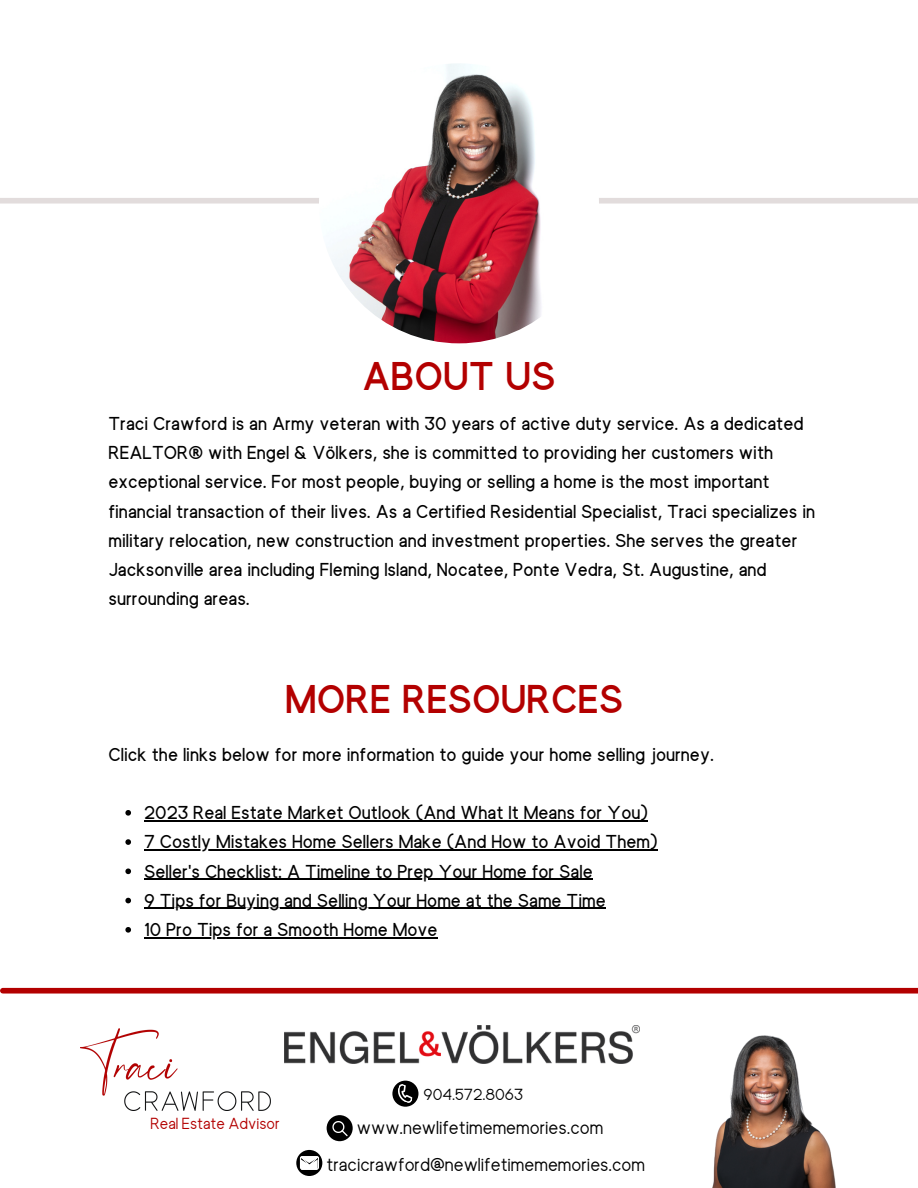
<style>
.page{position:relative;width:918px;height:1188px;background:#fff}
.page>*{position:absolute;margin:0;border:0;box-sizing:border-box;transform-origin:0 0}
.t1{font:700 45px "Giuconda";color:#b30000}
.t2{font:600 21px/29.2px "Giuconda";color:#000}
.t3{font:21px "Giuconda";color:#000}
.t4{font:18px "Giuconda";color:#b30000}
.t5{font:18px "Giuconda";color:#000}
</style>
<div class="page">
<div style="left:0;top:198px;width:918px;height:6px;background:#e2dcdc"></div>
<img style="left:319px;top:63px;width:280px;height:280px;border-radius:50%">
<div style="left:296px;top:1150px;width:26px;height:26px;background:#000;border-radius:50%"></div>
<svg style="left:392px;top:1081px;width:26px;height:26px"></svg>
<div style="left:327px;top:1115px;width:26px;height:26px;background:#000;border-radius:50%"></div>
<svg style="left:332px;top:1121px;width:16px;height:15px"></svg>
<svg style="left:300px;top:1156px;width:19px;height:14px"></svg>
<svg style="left:395px;top:1083px;width:21px;height:21px"></svg>
<img style="left:712px;top:1035px;width:124px;height:153px">
<div style="left:3px;top:988px;width:915px;height:6px;background:#b30000"></div>
<img style="left:81px;top:1028px;width:190px;height:83px">
<img style="left:284px;top:1026px;width:356px;height:38px">
<svg style="left:125px;top:810px;width:6px;height:6px"></svg>
<hr style="left:144px;top:820px;width:504px;height:1px;background:#000">
<svg style="left:125px;top:839px;width:6px;height:6px"></svg>
<hr style="left:144px;top:849px;width:514px;height:2px;background:#000">
<svg style="left:125px;top:869px;width:6px;height:5px"></svg>
<hr style="left:144px;top:879px;width:449px;height:1px;background:#000">
<svg style="left:125px;top:898px;width:6px;height:5px"></svg>
<hr style="left:144px;top:908px;width:462px;height:1px;background:#000">
<svg style="left:125px;top:927px;width:6px;height:6px"></svg>
<hr style="left:144px;top:937px;width:294px;height:1px;background:#000">
<h1 class="t1" style="left:362px;top:351px;width:195px">ABOUT US</h1>
<p class="t2" style="left:109px;top:409px;width:708px">Traci Crawford is an Army veteran with 30 years of active duty service. As a dedicated REALTOR® with Engel &amp; Völkers, she is committed to providing her customers with exceptional service. For most people, buying or selling a home is the most important financial transaction of their lives. As a Certified Residential Specialist, Traci specializes in military relocation, new construction and investment properties. She serves the greater Jacksonville area including Fleming Island, Nocatee, Ponte Vedra, St. Augustine, and surrounding areas.</p>
<h1 class="t1" style="left:285px;top:674px;width:340px">MORE RESOURCES</h1>
<p class="t2" style="left:109px;top:740px;width:607px">Click the links below for more information to guide your home selling journey.</p>
<p class="t2" style="left:144px;top:798px;width:515px">2023 Real Estate Market Outlook (And What It Means for You)<br>7 Costly Mistakes Home Sellers Make (And How to Avoid Them)<br>Seller's Checklist: A Timeline to Prep Your Home for Sale<br>9 Tips for Buying and Selling Your Home at the Same Time<br>10 Pro Tips for a Smooth Home Move</p>
<p class="t5" style="left:424px;top:1084px;width:101px">904.572.8063</p>
<p class="t4" style="left:150px;top:1114px;width:131px">Real Estate Advisor</p>
<p class="t3" style="left:357px;top:1116px;width:248px">www.newlifetimememories.com</p>
<p class="t3" style="left:327px;top:1153px;width:320px">tracicrawford@newlifetimememories.com</p>
</div>
